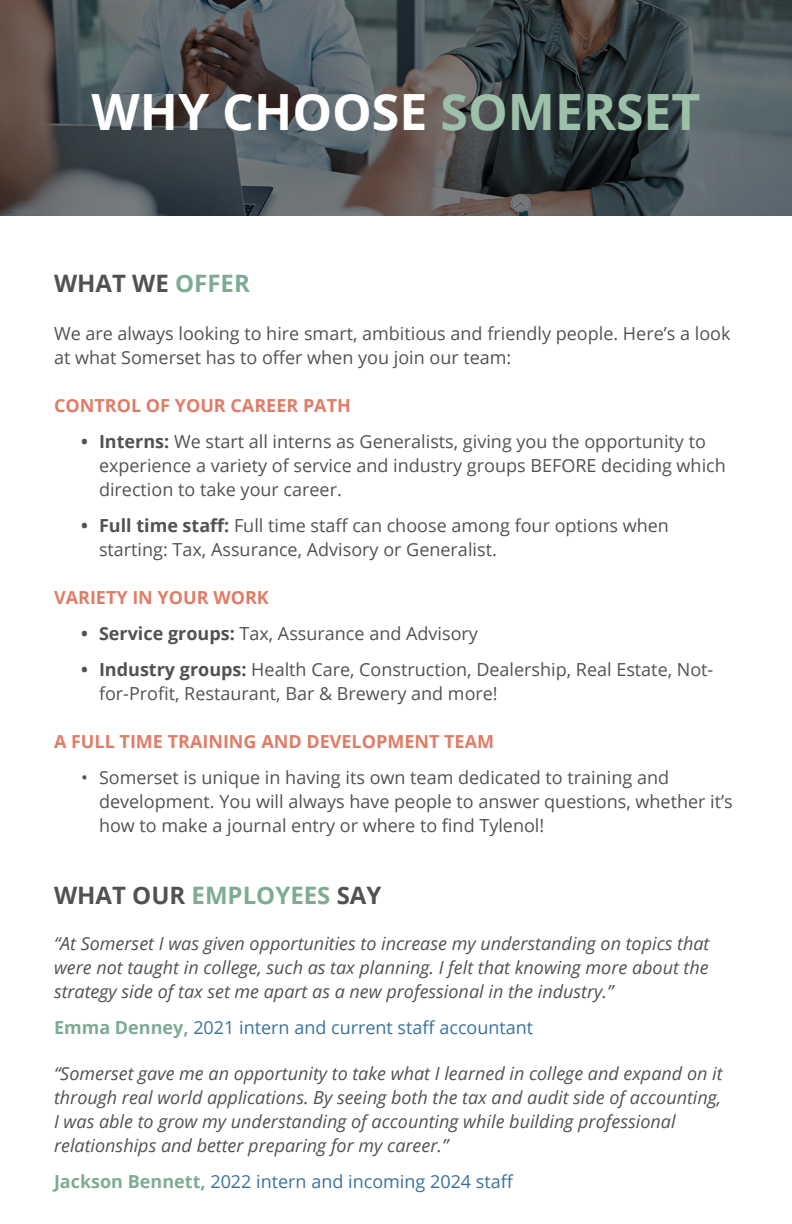
<style>
.page{position:relative;width:792px;height:1224px;background:#fff}
.page>*{position:absolute;margin:0;border:0;box-sizing:border-box;transform-origin:0 0}
.t1{font:700 50px "Open Sans";color:#fff}
.t2{font:700 24px "Open Sans";color:#3e3e3f}
.t3{font:18px/24px "Open Sans";color:#3e3e3f}
.t4{font:italic 18px/24px "Open Sans";color:#3e3e3f;text-align:justify}
.t5{font:18px "Open Sans";color:#236192}
.t6{font:700 18px "Open Sans";color:#dd6d55}
.s1{color:#9dc0a8}
.s2{color:#6fa287}
.s3{font-weight:700}
.s4{font-weight:700;color:#6fa287}
</style>
<div class="page">
<svg style="left:0;top:0;width:792px;height:216px;background:#4b5052"></svg>
<p class="t1" style="left:91px;top:77px;width:611px">WHY CHOOSE <span class="s1">SOMERSET</span></p>
<h2 class="t2" style="left:54px;top:266px;width:197px">WHAT WE <span class="s2">OFFER</span></h2>
<p class="t3" style="left:54px;top:321px;width:678px">We are always looking to hire smart, ambitious and friendly people. Here’s a look at what Somerset has to offer when you join our team:</p>
<p class="t6" style="left:54px;top:392px;width:298px">CONTROL OF YOUR CAREER PATH</p>
<p class="t3" style="left:99px;top:429px;width:628px;text-indent:-18px"><span class="s3">• Interns:</span> We start all interns as Generalists, giving you the opportunity to experience a variety of service and industry groups BEFORE deciding which direction to take your career.</p>
<p class="t3" style="left:99px;top:513px;width:571px;text-indent:-18px"><span class="s3">• Full time staff:</span> Full time staff can choose among four options when starting: Tax, Assurance, Advisory or Generalist.</p>
<p class="t6" style="left:54px;top:584px;width:216px">VARIETY IN YOUR WORK</p>
<p class="t3" style="left:81px;top:621px;width:398px"><span class="s3">• Service groups:</span> Tax, Assurance and Advisory</p>
<p class="t3" style="left:99px;top:657px;width:616px;text-indent:-18px"><span class="s3">• Industry groups:</span> Health Care, Construction, Dealership, Real Estate, Not&shy;for-Profit, Restaurant, Bar &amp; Brewery and more!</p>
<p class="t6" style="left:54px;top:728px;width:442px">A FULL TIME TRAINING AND DEVELOPMENT TEAM</p>
<p class="t3" style="left:99px;top:765px;width:635px;text-indent:-18px">• Somerset is unique in having its own team dedicated to training and development. You will always have people to answer questions, whether it’s how to make a journal entry or where to find Tylenol!</p>
<h2 class="t2" style="left:54px;top:878px;width:329px">WHAT OUR <span class="s2">EMPLOYEES</span> SAY</h2>
<p class="t4" style="left:54px;top:931px;width:657px">“At Somerset I was given opportunities to increase my understanding on topics that were not taught in college, such as tax planning. I felt that knowing more about the strategy side of tax set me apart as a new professional in the industry.”</p>
<p class="t5" style="left:54px;top:1015px;width:481px"><span class="s4">Emma Denney,</span> 2021 intern and current staff accountant</p>
<p class="t4" style="left:54px;top:1061px;width:670px;text-align:left">“Somerset gave me an opportunity to take what I learned in college and expand on it through real world applications. By seeing both the tax and audit side of accounting, I was able to grow my understanding of accounting while building professional relationships and better preparing for my career.”</p>
<p class="t5" style="left:54px;top:1169px;width:461px"><span class="s4">Jackson Bennett,</span> 2022 intern and incoming 2024 staff</p>
</div>
